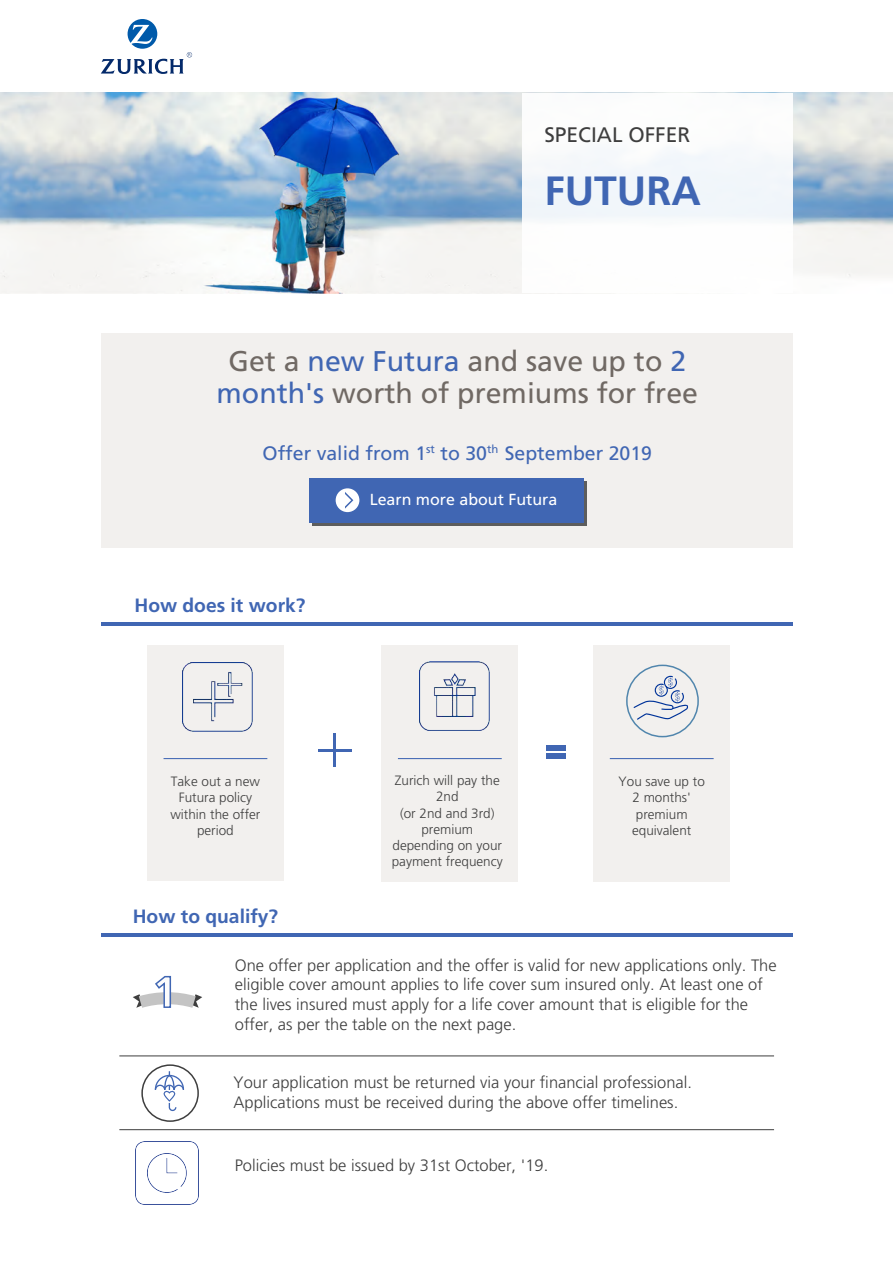
<style>
.page{position:relative;width:893px;height:1263px;background:#fff}
.page>*{position:absolute;margin:0;border:0;box-sizing:border-box;transform-origin:0 0}
.t1{font:700 43.65px "Frutiger LT Std";color:#fcfcfc}
.t2{font:700 40.8px "Frutiger LT Std";color:#4066b3}
.t3{font:28.5px/32px "Frutiger LT Std";color:#706964;text-align:center}
.t4{font:21px "Frutiger LT Std";color:#3e3e3e}
.t5{font:19.5px "Frutiger LT Std";color:#4066b3}
.t6{font:700 19.2px "Frutiger LT Std";color:#4066b3}
.t7{font:300 16.5px/19.8px "Frutiger LT Std";color:#3e3e3e}
.t8{font:16.05px "Frutiger LT Std";color:#fff}
.t9{font:300 13.5px/16.2px "Frutiger LT Std";color:#3e3e3e;text-align:center}
.s1{color:#4066b3}
</style>
<div class="page">
<img style="left:0;top:92px;width:893px;height:201px">
<div style="left:101px;top:334px;width:691px;height:214px;background:#f2f0ee"></div>
<svg style="left:101px;top:19px;width:91px;height:55px"></svg>
<div style="left:312px;top:481px;width:275px;height:44px;background:linear-gradient(to right,#5d5d5d,#5d5d5d)"></div>
<div style="left:309px;top:478px;width:275px;height:44px;background:#4066b3"></div>
<div style="left:336px;top:488px;width:23px;height:24px;background:#fff;border-radius:50%"></div>
<svg style="left:345px;top:492px;width:8px;height:17px"></svg>
<hr style="left:101px;top:622px;width:691px;height:4px;background:#4066b3">
<hr style="left:101px;top:933px;width:691px;height:4px;background:#4066b3">
<hr style="left:119px;top:1055px;width:655px;height:1px;background:#3e3e3e">
<hr style="left:119px;top:1129px;width:655px;height:1px;background:#3e3e3e">
<svg style="left:133px;top:975px;width:69px;height:33px"></svg>
<div style="left:522px;top:93px;width:270px;height:199px;background:#fff"></div>
<div style="left:594px;top:645px;width:136px;height:237px;background:#f2f0ee"></div>
<hr style="left:610px;top:758px;width:104px;height:1px;background:#4066b3">
<div style="left:147px;top:645px;width:136px;height:236px;background:#f2f0ee"></div>
<hr style="left:164px;top:758px;width:103px;height:1px;background:#4066b3">
<img style="left:183px;top:662px;width:69px;height:70px">
<div style="left:382px;top:645px;width:136px;height:237px;background:#f2f0ee"></div>
<hr style="left:398px;top:758px;width:104px;height:1px;background:#4066b3">
<div style="left:141px;top:1064px;width:58px;height:58px;border:2px solid #3e3e3e;border-radius:50%"></div>
<svg style="left:154px;top:1071px;width:31px;height:41px"></svg>
<svg style="left:633px;top:676px;width:55px;height:44px"></svg>
<div style="left:626px;top:665px;width:73px;height:72px;border:2px solid #5186ad;border-radius:50%"></div>
<div style="left:546px;top:745px;width:19px;height:5px;background:#4066b3"></div>
<div style="left:546px;top:753px;width:19px;height:5px;background:#4066b3"></div>
<img style="left:419px;top:661px;width:70px;height:70px">
<hr style="left:333px;top:733px;width:3px;height:34px;background:#4066b3">
<hr style="left:318px;top:749px;width:34px;height:3px;background:#4066b3">
<img style="left:136px;top:1141px;width:63px;height:63px">
<p class="t4" style="left:544px;top:122px;width:147px">SPECIAL OFFER</p>
<h2 class="t2" style="left:544px;top:166px;width:158px">FUTURA</h2>
<h3 class="t3" style="left:217px;top:345px;width:483px">Get a <span class="s1">new Futura</span> and save up to <span class="s1">2 month's</span> worth of premiums for free</h3>
<p class="t5" style="left:262px;top:442px;width:391px">Offer valid from 1<sup>st</sup> to 30<sup>th</sup> September 2019</p>
<p class="t8" style="left:370px;top:490px;width:189px">Learn more about Futura</p>
<p class="t6" style="left:134px;top:594px;width:173px">How does it work?</p>
<p class="t9" style="left:170px;top:774px;width:92px">Take out a new<br>Futura policy within the offer period</p>
<p class="t9" style="left:392px;top:773px;width:112px">Zurich will pay the<br>2nd<br>(or 2nd and 3rd) premium depending on your payment frequency</p>
<p class="t9" style="left:619px;top:774px;width:88px">You save up to<br>2 months' premium equivalent</p>
<p class="t6" style="left:133px;top:905px;width:147px">How to qualify?</p>
<p class="t7" style="left:235px;top:955px;width:543px">One offer per application and the offer is valid for new applications only. The eligible cover amount applies to life cover sum insured only. At least one of the lives insured must apply for a life cover amount that is eligible for the offer, as per the table on the next page.</p>
<h1 class="t1" style="left:153px;top:966px;width:26px">1</h1>
<p class="t7" style="left:234px;top:1073px;width:460px">Your application must be returned via your financial professional.<br>Applications must be received during the above offer timelines.</p>
<p class="t7" style="left:235px;top:1155px;width:315px">Policies must be issued by 31st October, '19.</p>
</div>
